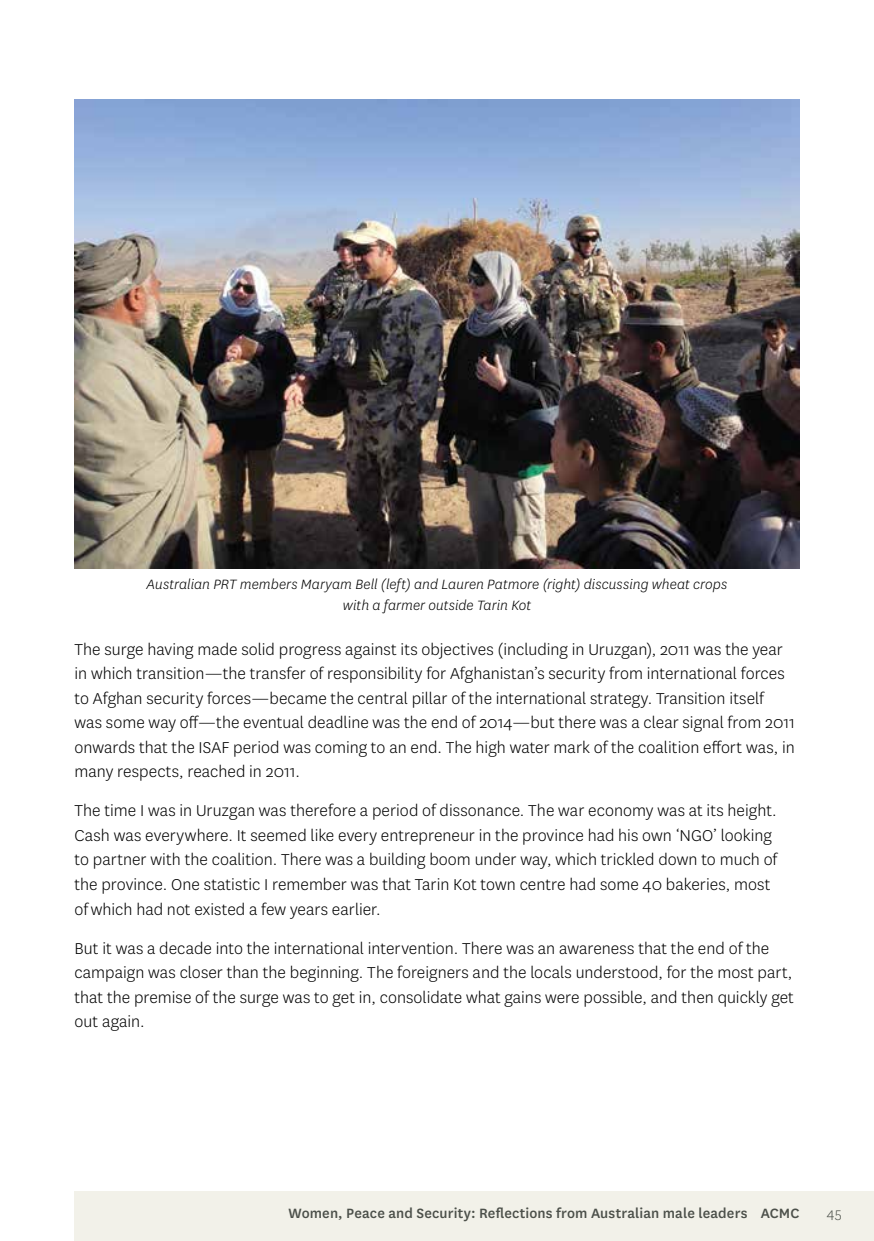
<style>
.page{position:relative;width:874px;height:1241px;background:#fff}
.page>*{position:absolute;margin:0;border:0;box-sizing:border-box;transform-origin:0 0}
.t1{font:300 18.38px/24.5px "National";color:#000}
.t2{font:italic 300 15.75px/21px "National";letter-spacing:.005em;color:#000;text-align:center}
.t3{font:500 15.75px "National";letter-spacing:.01em;color:#4c504a}
.t4{font:300 15.75px "National";color:#4c504a}
</style>
<div class="page">
<div style="left:74px;top:1191px;width:799px;height:49px;background:#f2f1e9"></div>
<img style="left:74px;top:99px;width:725px;height:469px">
<p class="t2" style="left:147px;top:573px;width:582px">Australian PRT members Maryam Bell (left) and Lauren Patmore (right) discussing wheat crops with a farmer outside Tarin Kot</p>
<p class="t1" style="left:74px;top:636px;width:721px">The surge having made solid progress against its objectives (including in Uruzgan), 2011 was the year in which transition—the transfer of responsibility for Afghanistan’s security from international forces to Afghan security forces—became the central pillar of the international strategy. Transition itself was some way off—the eventual deadline was the end of 2014—but there was a clear signal from 2011 onwards that the ISAF period was coming to an end. The high water mark of the coalition effort was, in many respects, reached in 2011.</p>
<p class="t1" style="left:74px;top:798px;width:704px">The time I was in Uruzgan was therefore a period of dissonance. The war economy was at its height.<br>Cash was everywhere. It seemed like every entrepreneur in the province had his own ‘NGO’ looking to partner with the coalition. There was a building boom under way, which trickled down to much of the province. One statistic I remember was that Tarin Kot town centre had some 40 bakeries, most of which had not existed a few years earlier.</p>
<p class="t1" style="left:74px;top:935px;width:720px">But it was a decade into the international intervention. There was an awareness that the end of the campaign was closer than the beginning. The foreigners and the locals understood, for the most part, that the premise of the surge was to get in, consolidate what gains were possible, and then quickly get out again.</p>
<p class="t3" style="left:288px;top:1202px;width:512px">Women, Peace and Security: Reflections from Australian male leaders ACMC</p>
<p class="t4" style="left:826px;top:1203px;width:16px">45</p>
</div>
